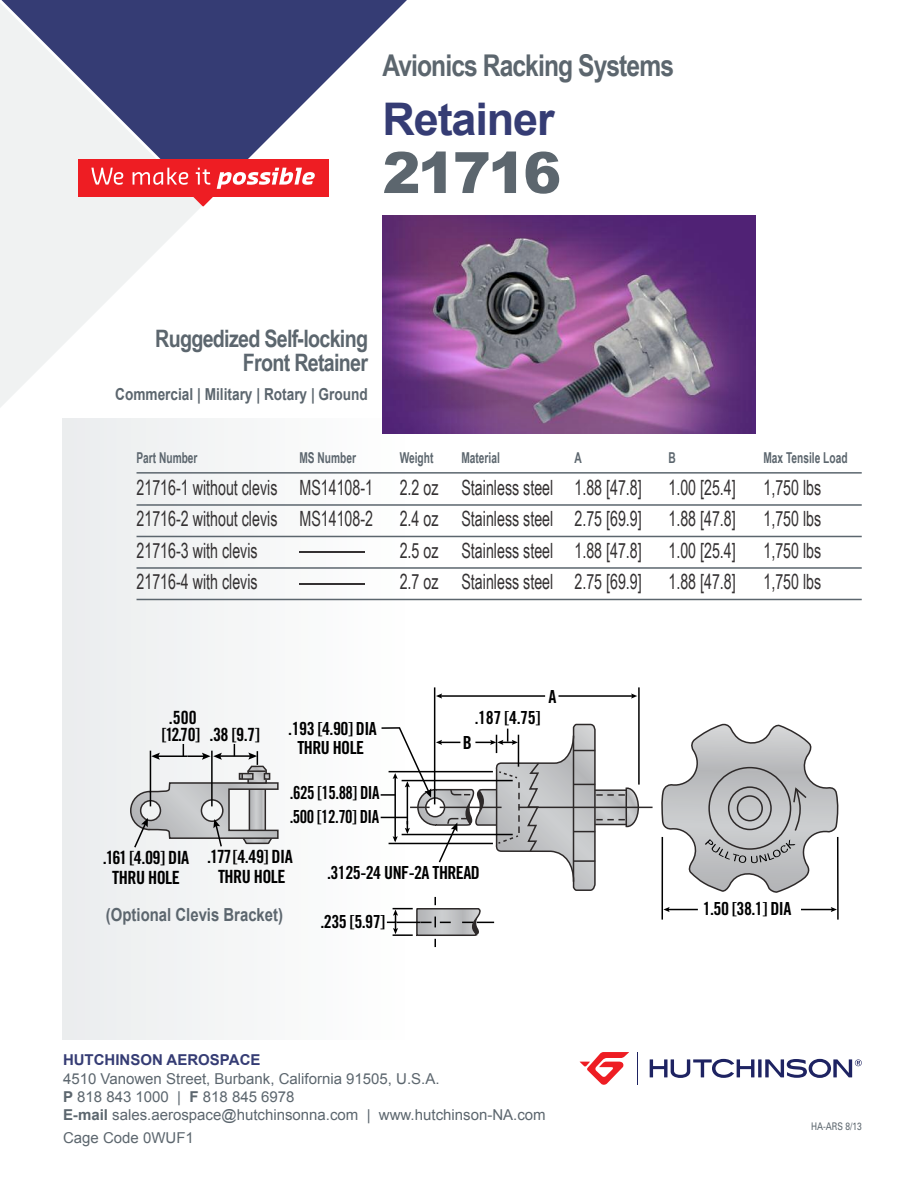
<style>
.page{position:relative;width:918px;height:1188px;background:#fff}
.page>*{position:absolute;margin:0;border:0;box-sizing:border-box;transform-origin:0 0}
.t1{font:900 57px "Arial";letter-spacing:-.05em;color:#5c666e}
.t2{font:700 45px "Arial";letter-spacing:-.025em;color:#353c74}
.t3{font:700 30px "Arial Narrow";letter-spacing:-.03em;color:#5c666e}
.t4{font:700 24px/24px "Arial Narrow";letter-spacing:-.03em;color:#5c666e;text-align:right}
.t5{font:21px "Arial Narrow";color:#343132;scale:.83 1}
.t6{font:21px "Arial Narrow";color:#343132;scale:3.8 1}
.t7{font:18.15px/19.5px "Trade Gothic Bold Cond Twenty";letter-spacing:-.03em;color:#000;text-align:center}
.t8{font:18px/19.5px "Trade Gothic Bold Cond Twenty";letter-spacing:-.03em;color:#000;text-align:center}
.t9{font:18px "Trade Gothic Bold Cond Twenty";letter-spacing:-.03em;color:#000;scale:.93 1}
.t10{font:700 18px "Arial";color:#5c666e;scale:.83 1}
.t11{font:18px "Trade Gothic Bold Cond Twenty";letter-spacing:-.03em;color:#000;scale:.94 1}
.t12{font:700 16.5px "Arial";color:#5c666e;scale:.83 1}
.t13{font:15px/18px "Arial";color:#5c666e}
.t14{font:700 15px "Arial Narrow";color:#5c666e;scale:.83 1}
.t15{font:700 15px "Arial";color:#353c74}
.t16{font:10.5px "Univers";color:#5c666e;scale:.8 1}
.s1{font-weight:700}
</style>
<div class="page">
<div style="left:63px;top:418px;width:342px;height:621px;background:#f5f6f6"></div>
<img style="left:382px;top:215px;width:373px;height:218px">
<svg style="left:650px;top:1059px;width:104px;height:19px"></svg>
<svg style="left:758px;top:1059px;width:4px;height:18px"></svg>
<svg style="left:765px;top:1059px;width:97px;height:19px"></svg>
<hr style="left:637px;top:1052px;width:1px;height:33px;background:#1e2362">
<svg style="left:580px;top:1052px;width:49px;height:33px"></svg>
<svg style="left:1px;top:0;width:406px;height:197px;fill:#353c74"></svg>
<svg style="left:0;top:3px;width:203px;height:404px;fill:#f0f2f2"></svg>
<div style="left:78px;top:160px;width:250px;height:37px;background:#ee1d23"></div>
<svg style="left:91px;top:168px;width:224px;height:38px"></svg>
<hr style="left:137px;top:472px;width:725px;height:2px;background:#5c666e">
<hr style="left:137px;top:504px;width:725px;height:2px;background:#5c666e">
<hr style="left:137px;top:536px;width:725px;height:1px;background:#5c666e">
<hr style="left:137px;top:567px;width:725px;height:2px;background:#5c666e">
<hr style="left:137px;top:599px;width:725px;height:1px;background:#5c666e">
<svg style="left:661px;top:723px;width:178px;height:171px"></svg>
<hr style="left:519px;top:807px;width:134px;height:1px;background:#2d2929">
<hr style="left:837px;top:837px;width:2px;height:83px;background:#000">
<hr style="left:662px;top:837px;width:1px;height:83px;background:#000">
<svg style="left:663px;top:907px;width:7px;height:5px"></svg>
<hr style="left:668px;top:909px;width:30px;height:1px;background:#000">
<svg style="left:831px;top:907px;width:6px;height:5px"></svg>
<hr style="left:801px;top:909px;width:32px;height:1px;background:#000">
<svg style="left:436px;top:693px;width:6px;height:6px"></svg>
<hr style="left:440px;top:695px;width:105px;height:2px;background:#000">
<svg style="left:631px;top:693px;width:6px;height:6px"></svg>
<hr style="left:558px;top:695px;width:75px;height:2px;background:#000">
<hr style="left:434px;top:687px;width:1px;height:117px;background:#000">
<hr style="left:638px;top:687px;width:2px;height:98px;background:#000">
<svg style="left:130px;top:744px;width:149px;height:104px"></svg>
<svg style="left:380px;top:723px;width:260px;height:224px"></svg>
<h3 class="t3" style="left:382px;top:48px;width:293px">Avionics Racking Systems</h3>
<h2 class="t2" style="left:382px;top:95px;width:174px">Retainer</h2>
<h1 class="t1" style="left:383px;top:130px;width:180px">21716</h1>
<p class="t4" style="left:155px;top:326px;width:214px">Ruggedized Self-locking<br>Front Retainer</p>
<p class="t12" style="left:115px;top:385px;width:306px">Commercial | Military | Rotary | Ground</p>
<p class="t14" style="left:136px;top:449px;width:75px">Part Number</p>
<p class="t14" style="left:299px;top:449px;width:70px">MS Number</p>
<p class="t14" style="left:400px;top:449px;width:42px">Weight</p>
<p class="t14" style="left:461px;top:449px;width:48px">Material</p>
<p class="t14" style="left:574px;top:449px;width:10px">A</p>
<p class="t14" style="left:668px;top:449px;width:10px">B</p>
<p class="t14" style="left:763px;top:449px;width:103px">Max Tensile Load</p>
<p class="t5" style="left:136px;top:475px;width:287px">21716-1 without clevis MS14108-1</p>
<p class="t5" style="left:400px;top:475px;width:293px">2.2 oz Stainless steel 1.88 [47.8]</p>
<p class="t5" style="left:668px;top:475px;width:83px">1.00 [25.4]</p>
<p class="t5" style="left:763px;top:475px;width:71px">1,750 lbs</p>
<p class="t5" style="left:136px;top:507px;width:287px">21716-2 without clevis MS14108-2</p>
<p class="t5" style="left:400px;top:507px;width:293px">2.4 oz Stainless steel 2.75 [69.9]</p>
<p class="t5" style="left:668px;top:507px;width:83px">1.88 [47.8]</p>
<p class="t5" style="left:763px;top:507px;width:71px">1,750 lbs</p>
<p class="t5" style="left:136px;top:538px;width:148px">21716-3 with clevis</p>
<p class="t6" style="left:300px;top:538px;width:92px">— 2.5 oz Stainless steel 1.88 [47.8]</p>
<p class="t5" style="left:668px;top:538px;width:83px">1.00 [25.4]</p>
<p class="t5" style="left:763px;top:538px;width:71px">1,750 lbs</p>
<p class="t5" style="left:136px;top:570px;width:148px">21716-4 with clevis</p>
<p class="t6" style="left:300px;top:570px;width:92px">— 2.7 oz Stainless steel 2.75 [69.9]</p>
<p class="t5" style="left:668px;top:570px;width:83px">1.88 [47.8]</p>
<p class="t5" style="left:763px;top:570px;width:71px">1,750 lbs</p>
<p class="t7" style="left:162px;top:709px;width:100px;line-height:16.5px;text-align:left;text-indent:7px">.500<br>[12.70] .38 [9.7]</p>
<p class="t8" style="left:288px;top:718px;width:90px">.193 [4.90] DIA<br>THRU HOLE</p>
<p class="t11" style="left:475px;top:707px;width:71px">.187 [4.75]</p>
<p class="t8" style="left:463px;top:732px;width:10px">B</p>
<p class="t8" style="left:548px;top:686px;width:9px">A</p>
<p class="t9" style="left:290px;top:782px;width:98px">.625 [15.88] DIA</p>
<p class="t9" style="left:290px;top:806px;width:98px">.500 [12.70] DIA</p>
<p class="t7" style="left:103px;top:848px;width:88px">.161 [4.09] DIA<br>THRU HOLE</p>
<p class="t7" style="left:207px;top:847px;width:87px">.177 [4.49] DIA<br>THRU HOLE</p>
<p class="t10" style="left:106px;top:905px;width:215px">(Optional Clevis Bracket)</p>
<p class="t8" style="left:327px;top:863px;width:154px">.3125-24 UNF-2A THREAD</p>
<p class="t8" style="left:321px;top:912px;width:66px">.235 [5.97]</p>
<p class="t15" style="left:63px;top:1051px;width:199px">HUTCHINSON AEROSPACE</p>
<p class="t13" style="left:63px;top:1070px;width:484px">4510 Vanowen Street, Burbank, California 91505, U.S.A.<br><span class="s1">P</span> 818 843 1000 | <span class="s1">F</span> 818 845 6978<br><span class="s1">E-mail</span> sales.aerospace@hutchinsonna.com | www.hutchinson-NA.com</p>
<p class="t13" style="left:63px;top:1129px;width:132px">Cage Code 0WUF1</p>
<p class="t8" style="left:703px;top:899px;width:90px">1.50 [38.1] DIA</p>
<p class="t16" style="left:811px;top:1120px;width:65px">HA-ARS 8/13</p>
</div>
